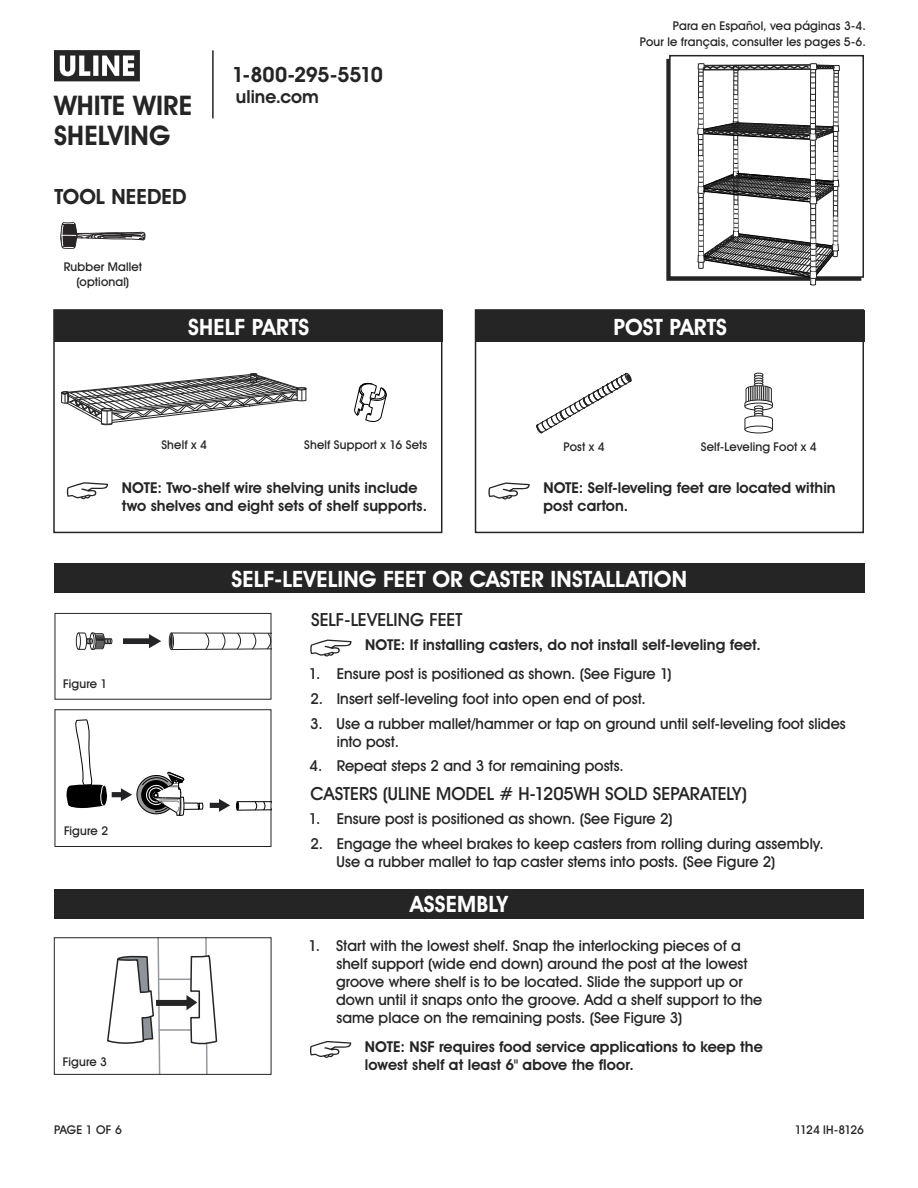
<style>
.page{position:relative;width:918px;height:1188px;background:#fff}
.page>*{position:absolute;margin:0;border:0;box-sizing:border-box;transform-origin:0 0}
.t1{font:700 27px/30px "Uline Two Knine";letter-spacing:.005em;color:#252525}
.t2{font:700 22.5px "Uline Two Knine";letter-spacing:.005em;color:#fff}
.t3{font:700 21px "Uline Two Knine";letter-spacing:-.02em;color:#252525}
.t4{font:700 21px "Uline Two Knine";color:#252525}
.t5{font:18px "Uline Two Knine";color:#252525}
.t6{font:700 18px "Uline Two Knine";color:#252525}
.t7{font:15px/18px "Uline Two Knine";letter-spacing:.005em;color:#252525}
.t8{font:700 15px/18px "Uline Two Knine";letter-spacing:.005em;color:#252525}
.t9{font:12px/16.8px "Uline Two Knine";letter-spacing:.015em;color:#252525;text-align:right}
.t10{font:12px "Uline Two Knine";letter-spacing:-.065em;color:#252525}
.s1{font-weight:400}
</style>
<div class="page">
<div style="left:53px;top:309px;width:389px;height:224px;border:2px solid #252525"></div>
<svg style="left:54px;top:50px;width:86px;height:31px"></svg>
<hr style="left:212px;top:50px;width:2px;height:68px;background:#252525">
<div style="left:475px;top:309px;width:389px;height:224px;border:2px solid #252525"></div>
<div style="left:54px;top:889px;width:810px;height:30px;background:#252525"></div>
<div style="left:54px;top:563px;width:810px;height:30px;background:#252525"></div>
<svg style="left:310px;top:640px;width:41px;height:17px"></svg>
<svg style="left:310px;top:1041px;width:41px;height:17px"></svg>
<div style="left:55px;top:310px;width:388px;height:31px;background:#252525"></div>
<div style="left:476px;top:310px;width:388px;height:31px;background:#252525"></div>
<svg style="left:67px;top:482px;width:41px;height:17px"></svg>
<svg style="left:488px;top:482px;width:42px;height:17px"></svg>
<div style="left:669px;top:55px;width:195px;height:223px;border:2px solid #252525"></div>
<svg style="left:697px;top:63px;width:143px;height:223px"></svg>
<svg style="left:61px;top:373px;width:246px;height:52px"></svg>
<div style="left:169px;top:633px;width:5px;height:17px;border:1px solid #252527;border-radius:50%"></div>
<svg style="left:171px;top:632px;width:98px;height:18px"></svg>
<div style="left:123px;top:638px;width:28px;height:6px;background:#252527"></div>
<svg style="left:149px;top:634px;width:12px;height:14px"></svg>
<hr style="left:76px;top:633px;width:4px;height:16px;background:#474749;border-radius:50%">
<div style="left:76px;top:633px;width:5px;height:17px;border:1px solid #252527;border-radius:50%"></div>
<svg style="left:78px;top:632px;width:34px;height:18px"></svg>
<div style="left:55px;top:613px;width:216px;height:87px;border:1px solid #252525"></div>
<svg style="left:236px;top:801px;width:33px;height:10px"></svg>
<svg style="left:66px;top:720px;width:42px;height:89px"></svg>
<div style="left:112px;top:792px;width:11px;height:5px;background:#242426"></div>
<svg style="left:121px;top:772px;width:83px;height:44px"></svg>
<div style="left:210px;top:803px;width:11px;height:5px;background:#242426"></div>
<svg style="left:219px;top:799px;width:11px;height:13px"></svg>
<div style="left:55px;top:709px;width:216px;height:138px;border:1px solid #252525"></div>
<svg style="left:536px;top:373px;width:96px;height:60px"></svg>
<hr style="left:158px;top:979px;width:33px;height:1px;background:#95989d">
<hr style="left:158px;top:1029px;width:33px;height:2px;background:#95989d">
<svg style="left:107px;top:939px;width:55px;height:134px"></svg>
<div style="left:156px;top:1000px;width:33px;height:6px;background:#252525"></div>
<svg style="left:187px;top:939px;width:31px;height:134px"></svg>
<div style="left:54px;top:937px;width:217px;height:138px;border:1px solid #252525"></div>
<div style="left:745px;top:426px;width:28px;height:7px;border:1px solid #252527;border-radius:50%"></div>
<svg style="left:744px;top:373px;width:29px;height:57px"></svg>
<svg style="left:354px;top:382px;width:33px;height:40px"></svg>
<svg style="left:61px;top:222px;width:84px;height:27px"></svg>
<h1 class="t1" style="left:54px;top:90px;width:140px">WHITE WIRE<br>SHELVING</h1>
<h3 class="t4" style="left:55px;top:183px;width:134px">TOOL NEEDED</h3>
<p class="t9" style="left:64px;top:260px;width:80px;line-height:14.4px;text-align:center">Rubber Mallet (optional)</p>
<h3 class="t3" style="left:232px;top:62px;width:152px">1-800-295-5510</h3>
<p class="t6" style="left:236px;top:86px;width:84px">uline.com</p>
<p class="t9" style="left:640px;top:17px;width:227px">Para en Español, vea páginas 3-4.<br>Pour le français, consulter les pages 5-6.</p>
<h2 class="t2" style="left:188px;top:313px;width:123px">SHELF PARTS</h2>
<h2 class="t2" style="left:614px;top:313px;width:115px">POST PARTS</h2>
<p class="t9" style="left:161px;top:437px;width:47px">Shelf x 4</p>
<p class="t9" style="left:304px;top:437px;width:124px">Shelf Support x 16 Sets</p>
<p class="t8" style="left:122px;top:479px;width:307px">NOTE: Two-shelf wire shelving units include two shelves and eight sets of shelf supports.</p>
<p class="t9" style="left:564px;top:438px;width:42px">Post x 4</p>
<p class="t9" style="left:701px;top:438px;width:117px">Self-Leveling Foot x 4</p>
<p class="t8" style="left:543px;top:479px;width:294px">NOTE: Self-leveling feet are located within post carton.</p>
<p class="t9" style="left:63px;top:675px;width:46px">Figure 1</p>
<p class="t9" style="left:64px;top:822px;width:46px">Figure 2</p>
<p class="t9" style="left:63px;top:1053px;width:46px">Figure 3</p>
<h2 class="t2" style="left:232px;top:565px;width:457px">SELF-LEVELING FEET OR CASTER INSTALLATION</h2>
<p class="t5" style="left:311px;top:608px;width:153px">SELF-LEVELING FEET</p>
<p class="t8" style="left:365px;top:636px;width:397px">NOTE: If installing casters, do not install self-leveling feet.</p>
<p class="t7" style="left:309px;top:665px;width:364px">1. Ensure post is positioned as shown. (See Figure 1)</p>
<p class="t7" style="left:310px;top:689px;width:337px">2. Insert self-leveling foot into open end of post.</p>
<p class="t7" style="left:337px;top:714px;width:510px;text-indent:-26px">3. Use a rubber mallet/hammer or tap on ground until self-leveling foot slides into post.</p>
<p class="t7" style="left:310px;top:757px;width:316px">4. Repeat steps 2 and 3 for remaining posts.</p>
<p class="t5" style="left:311px;top:782px;width:438px">CASTERS (ULINE MODEL # H-1205WH SOLD SEPARATELY)</p>
<p class="t7" style="left:309px;top:810px;width:365px">1. Ensure post is positioned as shown. (See Figure 2)</p>
<p class="t7" style="left:337px;top:835px;width:489px;text-indent:-26px">2. Engage the wheel brakes to keep casters from rolling during assembly.<br>Use a rubber mallet to tap caster stems into posts. (See Figure 2)</p>
<h2 class="t2" style="left:410px;top:891px;width:99px">ASSEMBLY</h2>
<p class="t7" style="left:336px;top:936px;width:428px;text-indent:-27px">1. Start with the lowest shelf. Snap the interlocking pieces of a shelf support (wide end down) around the post at the lowest groove where shelf is to be located. Slide the support up or down until it snaps onto the groove. Add a shelf support to the same place on the remaining posts. (See Figure 3)</p>
<p class="t8" style="left:365px;top:1037px;width:399px">NOTE: NSF requires food service applications to keep the lowest shelf at least 6<span class="s1">"</span> above the floor.</p>
<p class="t9" style="left:54px;top:1121px;width:69px">PAGE 1 OF 6</p>
<p class="t10" style="left:795px;top:1122px;width:71px">1124 IH-8126</p>
</div>
